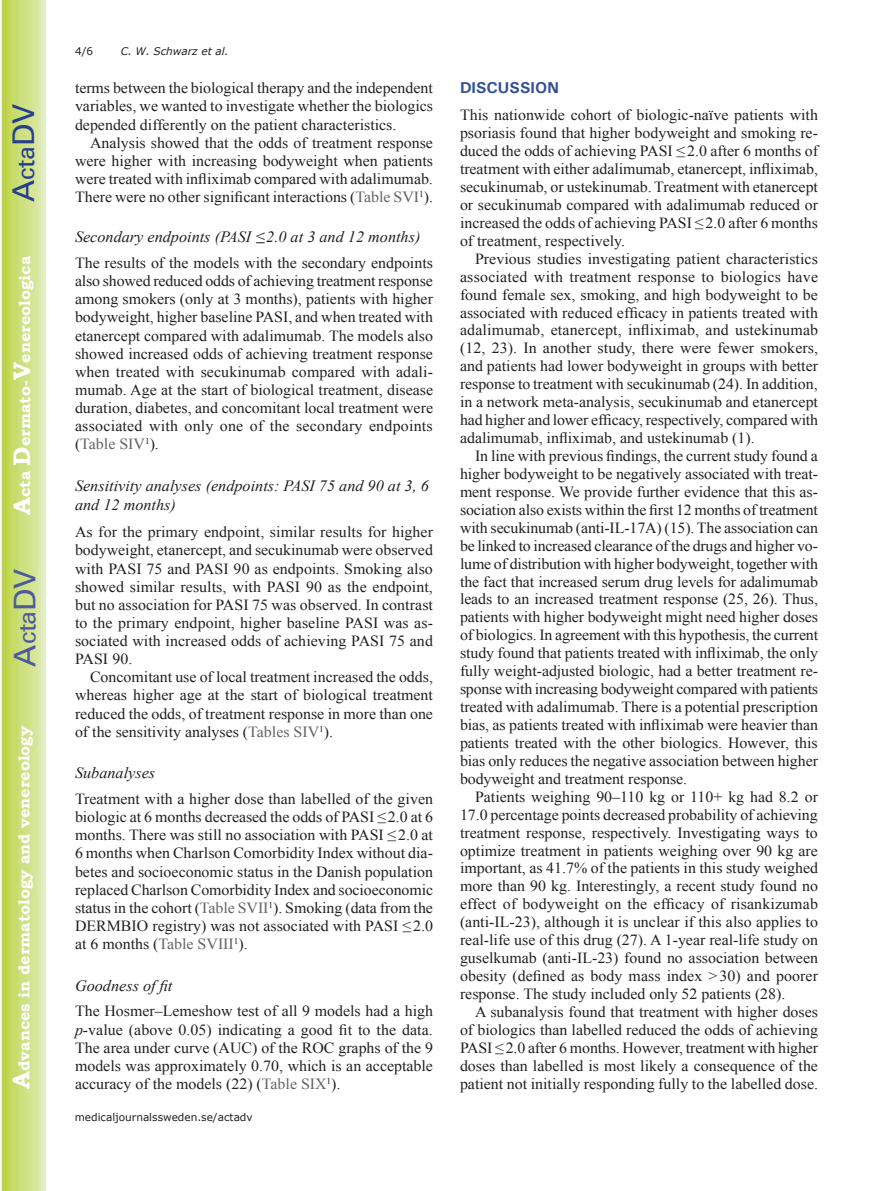
<style>
.page{position:relative;width:893px;height:1191px;background:#fff}
.page>*{position:absolute;margin:0;border:0;box-sizing:border-box;transform-origin:0 0}
.t1{font:30px "Univers";color:#4d5a9e}
.t2{font:30px "Univers";color:#253f8e}
.t3{font:italic 15.75px/19px "Times New Roman";color:#231f20}
.t4{font:700 15.75px "Bookman Old Style";color:#fff}
.t5{font:700 15.75px "Univers";color:#324f95}
.t6{font:15.45px/18.1px "Times New Roman";color:#231f20;text-align:justify}
.t7{font:10.5px "Verdana";color:#231f20}
.t8{font:italic 10.5px "Verdana";color:#231f20}
.s1{font-size:24px}
.s2{color:#636366}
.s3{font-style:italic}
</style>
<div class="page">
<svg style="left:1px;top:0;width:45px;height:1191px;background:#cfe084"></svg>
<h1 class="t2" style="left:6px;top:202px;width:100px;rotate:-90deg">A<span class="s1">cta</span>DV</h1>
<p class="t4" style="left:15px;top:515px;width:260px;rotate:-90deg"><span class="s1">A</span>cta <span class="s1">D</span>ermato-<span class="s1">V</span>enereologica</p>
<h1 class="t1" style="left:7px;top:666px;width:100px;rotate:-90deg">A<span class="s1">cta</span>DV</h1>
<p class="t4" style="left:15px;top:1088px;width:364px;rotate:-90deg"><span class="s1">A</span>dvances in dermatology and venereology</p>
<p class="t7" style="left:75px;top:44px;width:20px">4/6</p>
<p class="t8" style="left:121px;top:44px;width:109px">C. W. Schwarz et al.</p>
<p class="t6" style="left:75px;top:79px;width:360px">terms between the biological therapy and the independent variables, we wanted to investigate whether the biologics depended differently on the patient characteristics.</p>
<p class="t6" style="left:75px;top:133px;width:360px;text-indent:15px">Analysis showed that the odds of treatment response were higher with increasing bodyweight when patients were treated with infliximab compared with adalimumab.<br>There were no other significant interactions (<span class="s2">Table SVI</span><sup>1</sup>).</p>
<p class="t3" style="left:75px;top:227px;width:347px">Secondary endpoints (PASI ≤2.0 at 3 and 12 months)</p>
<p class="t6" style="left:75px;top:253px;width:360px">The results of the models with the secondary endpoints also showed reduced odds of achieving treatment response among smokers (only at 3 months), patients with higher bodyweight, higher baseline PASI, and when treated with etanercept compared with adalimumab. The models also showed increased odds of achieving treatment response when treated with secukinumab compared with adali&shy;mumab. Age at the start of biological treatment, disease duration, diabetes, and concomitant local treatment were associated with only one of the secondary endpoints (<span class="s2">Table SIV</span><sup>1</sup>).</p>
<p class="t3" style="left:75px;top:476px;width:355px">Sensitivity analyses (endpoints: PASI 75 and 90 at 3, 6 and 12 months)</p>
<p class="t6" style="left:75px;top:523px;width:360px">As for the primary endpoint, similar results for higher bodyweight, etanercept, and secukinumab were observed with PASI 75 and PASI 90 as endpoints. Smoking also showed similar results, with PASI 90 as the endpoint, but no association for PASI 75 was observed. In contrast to the primary endpoint, higher baseline PASI was as&shy;sociated with increased odds of achieving PASI 75 and PASI 90.</p>
<p class="t6" style="left:75px;top:668px;width:360px;text-indent:15px">Concomitant use of local treatment increased the odds, whereas higher age at the start of biological treatment reduced the odds, of treatment response in more than one of the sensitivity analyses (<span class="s2">Tables SIV</span><sup>1</sup>).</p>
<p class="t3" style="left:75px;top:763px;width:82px">Subanalyses</p>
<p class="t6" style="left:75px;top:789px;width:360px">Treatment with a higher dose than labelled of the given biologic at 6 months decreased the odds of PASI ≤2.0 at 6 months. There was still no association with PASI ≤2.0 at 6 months when Charlson Comorbidity Index without dia&shy;betes and socioeconomic status in the Danish population replaced Charlson Comorbidity Index and socioeconomic status in the cohort (<span class="s2">Table SVII</span><sup>1</sup>). Smoking (data from the DERMBIO registry) was not associated with PASI ≤2.0 at 6 months (<span class="s2">Table SVIII</span><sup>1</sup>).</p>
<p class="t3" style="left:75px;top:975px;width:99px">Goodness of fit</p>
<p class="t6" style="left:75px;top:1002px;width:360px">The Hosmer–Lemeshow test of all 9 models had a high <span class="s3">p</span>-value (above 0.05) indicating a good fit to the data.<br>The area under curve (AUC) of the ROC graphs of the 9 models was approximately 0.70, which is an acceptable accuracy of the models (22) (<span class="s2">Table SIX</span><sup>1</sup>).</p>
<p class="t7" style="left:75px;top:1110px;width:180px">medicaljournalssweden.se/actadv</p>
<p class="t5" style="left:460px;top:78px;width:100px">DISCUSSION</p>
<p class="t6" style="left:460px;top:106px;width:360px">This nationwide cohort of biologic-naïve patients with psoriasis found that higher bodyweight and smoking re&shy;duced the odds of achieving PASI ≤2.0 after 6 months of treatment with either adalimumab, etanercept, infliximab, secukinumab, or ustekinumab. Treatment with etanercept or secukinumab compared with adalimumab reduced or increased the odds of achieving PASI ≤2.0 after 6 months of treatment, respectively.</p>
<p class="t6" style="left:460px;top:249px;width:360px;text-indent:15px">Previous studies investigating patient characteristics associated with treatment response to biologics have found female sex, smoking, and high bodyweight to be associated with reduced efficacy in patients treated with adalimumab, etanercept, infliximab, and ustekinumab (12, 23). In another study, there were fewer smokers, and patients had lower bodyweight in groups with better response to treatment with secukinumab (24). In addition, in a network meta-analysis, secukinumab and etanercept had higher and lower efficacy, respectively, compared with adalimumab, infliximab, and ustekinumab (1).</p>
<p class="t6" style="left:460px;top:446px;width:360px;text-indent:15px">In line with previous findings, the current study found a higher bodyweight to be negatively associated with treat&shy;ment response. We provide further evidence that this as&shy;sociation also exists within the first 12 months of treatment with secukinumab (anti-IL-17A) (15). The association can be linked to increased clearance of the drugs and higher vo&shy;lume of distribution with higher bodyweight, together with the fact that increased serum drug levels for adalimumab leads to an increased treatment response (25, 26). Thus, patients with higher bodyweight might need higher doses of biologics. In agreement with this hypothesis, the current study found that patients treated with infliximab, the only fully weight-adjusted biologic, had a better treatment re&shy;sponse with increasing bodyweight compared with patients treated with adalimumab. There is a potential prescription bias, as patients treated with infliximab were heavier than patients treated with the other biologics. However, this bias only reduces the negative association between higher bodyweight and treatment response.</p>
<p class="t6" style="left:460px;top:787px;width:360px;text-indent:15px">Patients weighing 90–110 kg or 110+ kg had 8.2 or 17.0 percentage points decreased probability of achieving treatment response, respectively. Investigating ways to optimize treatment in patients weighing over 90 kg are important, as 41.7% of the patients in this study weighed more than 90 kg. Interestingly, a recent study found no effect of bodyweight on the efficacy of risankizumab (anti-IL-23), although it is unclear if this also applies to real-life use of this drug (27). A 1-year real-life study on guselkumab (anti-IL-23) found no association between obesity (defined as body mass index &gt;30) and poorer response. The study included only 52 patients (28).</p>
<p class="t6" style="left:460px;top:1002px;width:360px;text-indent:15px">A subanalysis found that treatment with higher doses of biologics than labelled reduced the odds of achieving PASI ≤2.0 after 6 months. However, treatment with higher doses than labelled is most likely a consequence of the patient not initially responding fully to the labelled dose.</p>
</div>
